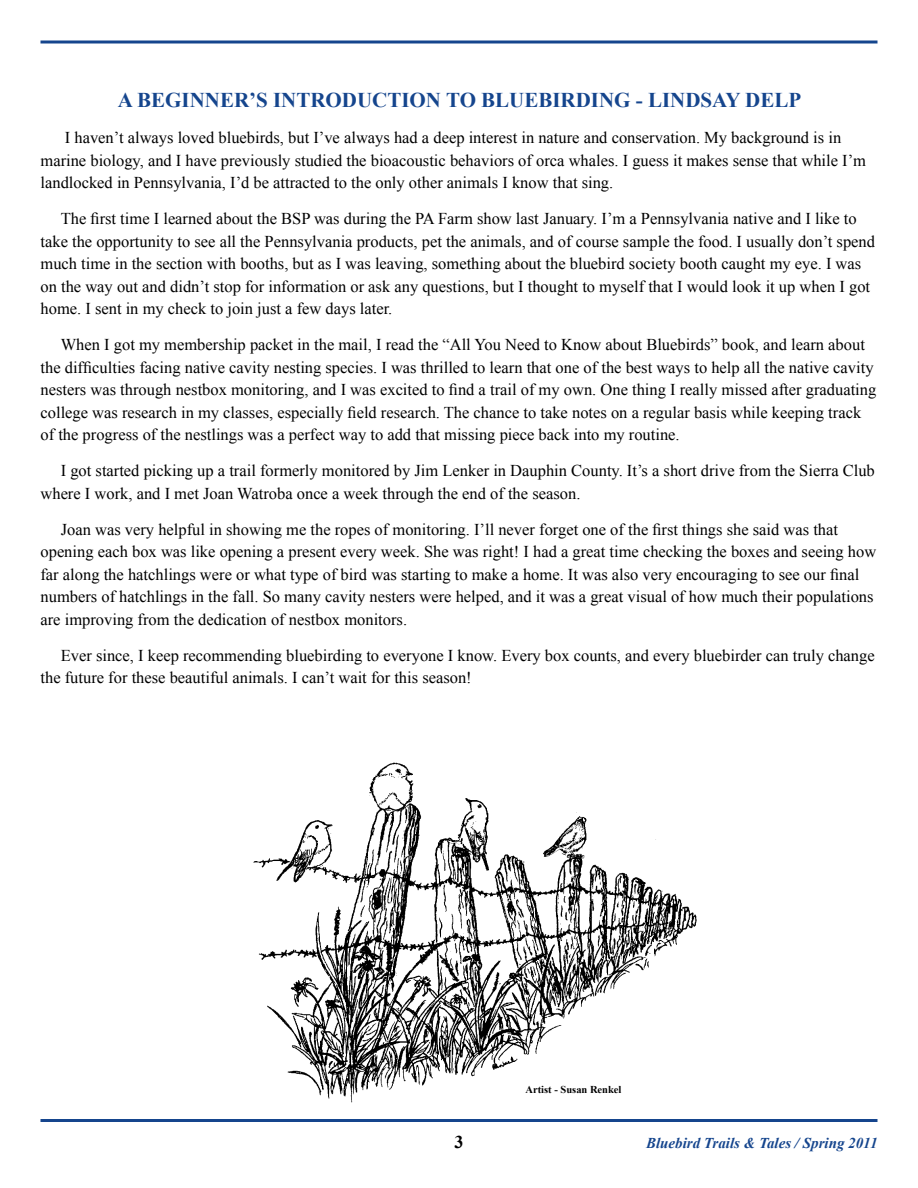
<style>
.page{position:relative;width:918px;height:1188px;background:#fff}
.page>*{position:absolute;margin:0;border:0;box-sizing:border-box;transform-origin:0 0}
.t1{font:700 21px "Times New Roman";color:#15458d}
.t2{font:700 18px "Times New Roman";color:#000}
.t3{font:16.5px/22.5px "Times New Roman";color:#000}
.t4{font:italic 700 15px "Times New Roman";color:#15458d}
.t5{font:700 10.5px "Times New Roman";color:#000}
</style>
<div class="page">
<svg style="left:40px;top:40px;width:838px;height:4px;background:#4f73a9"></svg>
<hr style="left:40px;top:1119px;width:838px;height:3px;background:#15458d">
<img style="left:253px;top:762px;width:444px;height:340px">
<p class="t1" style="left:118px;top:86px;width:583px">A BE GINNER’S INTRODUC TION TO BLUEBIRDING - LINDSA</p>
<p class="t1" style="left:726px;top:86px;width:76px">Y DELP</p>
<p class="t3" style="left:41px;top:126px;width:827px;text-indent:24px">I haven’t always loved bluebirds, but I’ve always had a deep interest in nature and conservation. My background is in marine biology, and I have previously studied the bioacoustic behaviors of orca whales. I guess it makes sense that while I’m landlocked in Pennsylvania, I’d be attracted to the only other animals I know that sing.</p>
<p class="t3" style="left:41px;top:207px;width:836px;text-indent:20px">The first time I learned about the BSP was during the PA Farm show last January. I’m a Pennsylvania native and I like to take the opportunity to see all the Pennsylvania products, pet the animals, and of course sample the food. I usually don’t spend much time in the section with booths, but as I was leaving, something about the bluebird society booth caught my eye. I was on the way out and didn’t stop for information or ask any questions, but I thought to myself that I would look it up when I got home. I sent in my check to join just a few days later.</p>
<p class="t3" style="left:41px;top:333px;width:837px;text-indent:20px">When I got my membership packet in the mail, I read the “All You Need to Know about Bluebirds” book, and learn about the difficulties facing native cavity nesting species. I was thrilled to learn that one of the best ways to help all the native cavity nesters was through nestbox monitoring, and I was excited to find a trail of my own. One thing I really missed after graduating college was research in my classes, especially field research. The chance to take notes on a regular basis while keeping track of the progress of the nestlings was a perfect way to add that missing piece back into my routine.</p>
<p class="t3" style="left:41px;top:459px;width:836px;text-indent:20px">I got started picking up a trail formerly monitored by Jim Lenker in Dauphin County. It’s a short drive from the Sierra Club where I work, and I met Joan Watroba once a week through the end of the season.</p>
<p class="t3" style="left:41px;top:518px;width:837px;text-indent:20px">Joan was very helpful in showing me the ropes of monitoring. I’ll never forget one of the first things she said was that opening each box was like opening a present every week. She was right! I had a great time checking the boxes and seeing how far along the hatchlings were or what type of bird was starting to make a home. It was also very encouraging to see our final numbers of hatchlings in the fall. So many cavity nesters were helped, and it was a great visual of how much their populations are improving from the dedication of nestbox monitors.</p>
<p class="t3" style="left:41px;top:644px;width:836px;text-indent:20px">Ever since, I keep recommending bluebirding to everyone I know. Every box counts, and every bluebirder can truly change the future for these beautiful animals. I can’t wait for this season!</p>
<p class="t5" style="left:526px;top:1082px;width:97px">ARTIST - SUSAN RENKEL</p>
<p class="t2" style="left:454px;top:1129px;width:10px">3</p>
<p class="t4" style="left:646px;top:1132px;width:233px">Bluebird Trails &amp; Tales / Spring 2011</p>
</div>
